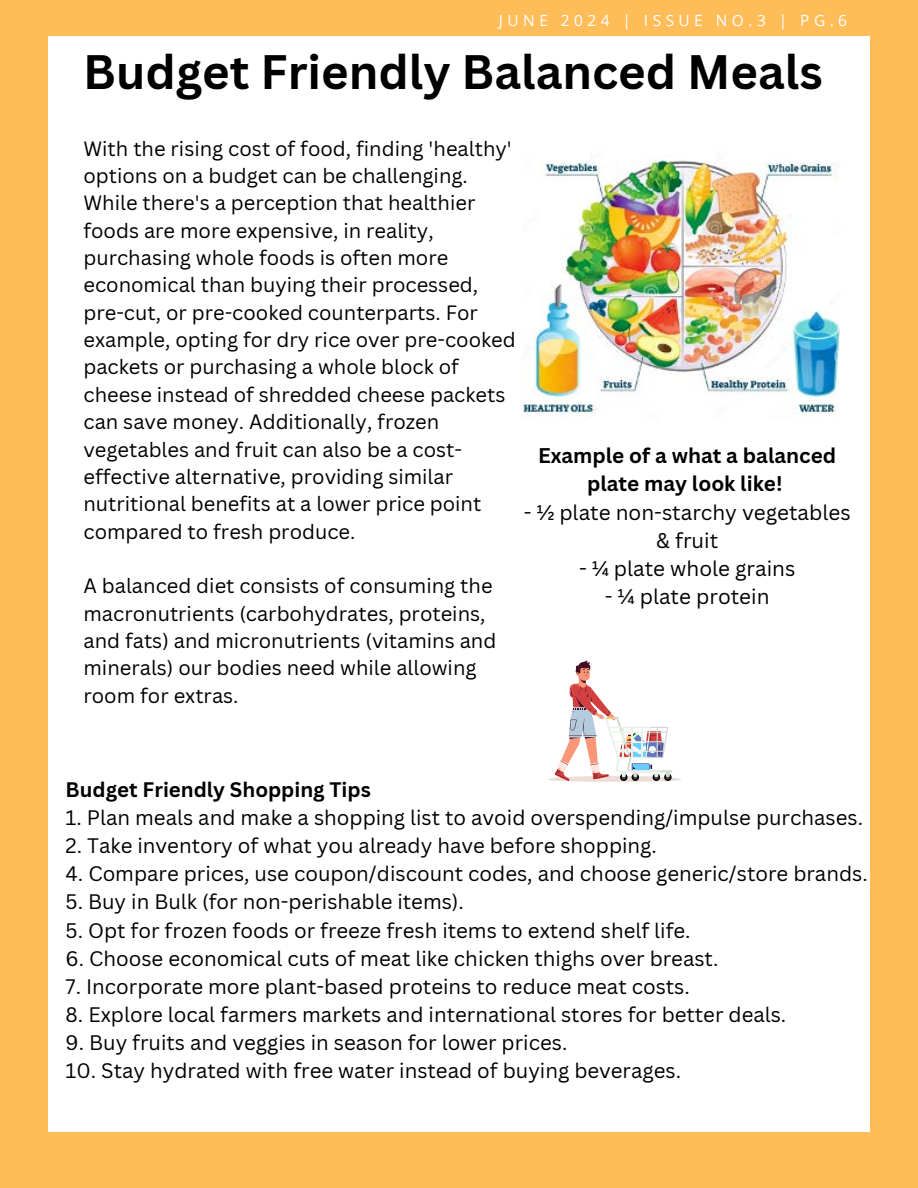
<style>
.page{position:relative;width:918px;height:1188px;background:#ffbd59}
.page>*{position:absolute;margin:0;border:0;box-sizing:border-box;transform-origin:0 0}
.t1{font:700 47.1px "Canva Sans";color:#000}
.t2{font:20.7px/28.2px "Canva Sans";color:#000;text-align:center}
.t3{font:700 20.7px/28.2px "Canva Sans";color:#000;text-align:center}
.t4{font:20.4px "Canva Sans";color:#000}
.t5{font:700 20.4px "Canva Sans";color:#000}
.t6{font:20.1px/27.3px "Canva Sans";color:#000}
.t7{font:15.45px "Open Sans";letter-spacing:.29em;color:#fff}
</style>
<div class="page">
<div style="left:49px;top:36px;width:820px;height:1096px;background:#fff"></div>
<img style="left:522px;top:160px;width:318px;height:256px">
<svg style="left:548px;top:660px;width:133px;height:122px"></svg>
<h2 class="t7" style="left:499px;top:10px;width:350px">JUNE 2024 | ISSUE NO.3 | PG.6</h2>
<p class="t1" style="left:83px;top:38px;width:741px">Budget Friendly Balanced Meals</p>
<h1 class="t6" style="left:83px;top:134px;width:434px">With the rising cost of food, finding 'healthy' options on a budget can be challenging.<br>While there's a perception that healthier foods are more expensive, in reality, purchasing whole foods is often more economical than buying their processed, pre-cut, or pre-cooked counterparts. For example, opting for dry rice over pre-cooked packets or purchasing a whole block of cheese instead of shredded cheese packets can save money. Additionally, frozen vegetables and fruit can also be a cost&shy;effective alternative, providing similar nutritional benefits at a lower price point compared to fresh produce.</h1>
<h2 class="t6" style="left:83px;top:572px;width:414px">A balanced diet consists of consuming the macronutrients (carbohydrates, proteins, and fats) and micronutrients (vitamins and minerals) our bodies need while allowing room for extras.</h2>
<h2 class="t3" style="left:538px;top:441px;width:300px">Example of a what a balanced plate may look like!</h2>
<h2 class="t2" style="left:524px;top:497px;width:328px">- ½ plate non-starchy vegetables &amp; fruit</h2>
<h2 class="t2" style="left:579px;top:554px;width:218px">- ¼ plate whole grains</h2>
<h2 class="t2" style="left:605px;top:582px;width:166px">- ¼ plate protein</h2>
<h2 class="t5" style="left:66px;top:775px;width:307px">Budget Friendly Shopping Tips</h2>
<h2 class="t4" style="left:66px;top:803px;width:799px">1. Plan meals and make a shopping list to avoid overspending/impulse purchases.</h2>
<h2 class="t4" style="left:66px;top:831px;width:593px">2. Take inventory of what you already have before shopping.</h2>
<h2 class="t4" style="left:66px;top:860px;width:804px">4. Compare prices, use coupon/discount codes, and choose generic/store brands.</h2>
<h2 class="t4" style="left:66px;top:888px;width:400px">5. Buy in Bulk (for non-perishable items).</h2>
<h2 class="t4" style="left:66px;top:916px;width:627px">5. Opt for frozen foods or freeze fresh items to extend shelf life.</h2>
<h2 class="t4" style="left:66px;top:944px;width:654px">6. Choose economical cuts of meat like chicken thighs over breast.</h2>
<h2 class="t4" style="left:66px;top:972px;width:626px">7. Incorporate more plant-based proteins to reduce meat costs.</h2>
<h2 class="t4" style="left:66px;top:1000px;width:722px">8. Explore local farmers markets and international stores for better deals.</h2>
<h2 class="t4" style="left:66px;top:1028px;width:503px">9. Buy fruits and veggies in season for lower prices.</h2>
<h2 class="t4" style="left:66px;top:1056px;width:617px">10. Stay hydrated with free water instead of buying beverages.</h2>
</div>
